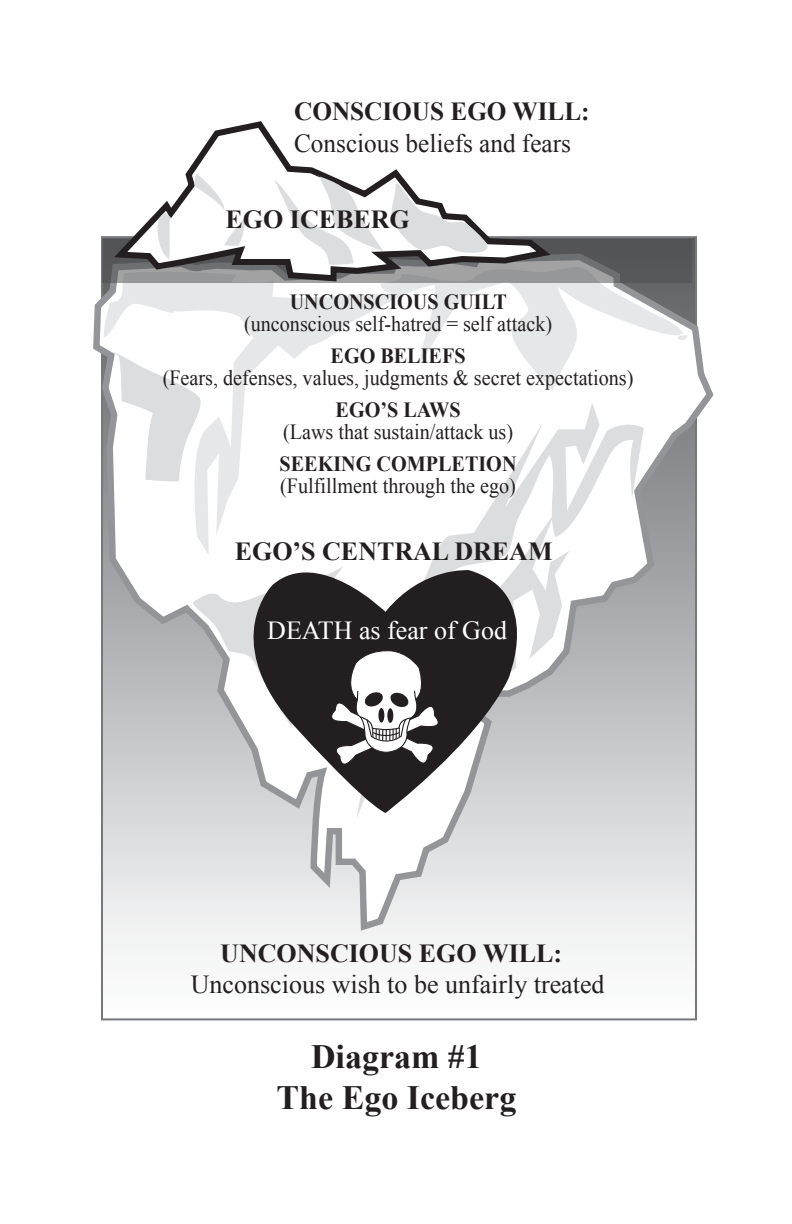
<style>
.page{position:relative;width:792px;height:1224px;background:#fff}
.page>*{position:absolute;margin:0;border:0;box-sizing:border-box;transform-origin:0 0}
.t1{font:700 34px/40.8px "Times New Roman";color:#231f20;text-align:center}
.t2{font:700 26px "Times New Roman";color:#231f20}
.t3{font:26px "Times New Roman";color:#231f20}
.t4{font:26px "Times New Roman";color:#fff}
.t5{font:21.6px "Times New Roman";color:#231f20;scale:.93 1}
.t6{font:700 21.6px "Times New Roman";color:#231f20;scale:.93 1}
</style>
<div class="page">
<div style="left:102px;top:237px;width:594px;height:782px;background:#f8f8f8"></div>
<svg style="left:93px;top:248px;width:621px;height:687px"></svg>
<svg style="left:102px;top:282px;width:586px;height:109px"></svg>
<svg style="left:357px;top:403px;width:287px;height:415px"></svg>
<svg style="left:110px;top:306px;width:223px;height:249px"></svg>
<svg style="left:482px;top:512px;width:87px;height:168px"></svg>
<svg style="left:220px;top:546px;width:325px;height:267px"></svg>
<svg style="left:193px;top:566px;width:255px;height:209px"></svg>
<svg style="left:102px;top:239px;width:590px;height:43px;background:#616163"></svg>
<svg style="left:112px;top:121px;width:446px;height:164px"></svg>
<svg style="left:274px;top:175px;width:219px;height:90px"></svg>
<svg style="left:194px;top:173px;width:58px;height:74px"></svg>
<svg style="left:151px;top:212px;width:20px;height:47px"></svg>
<p class="t2" style="left:294px;top:94px;width:297px">CONSCIOUS EGO WILL:</p>
<p class="t3" style="left:294px;top:125px;width:278px">Conscious beliefs and fears</p>
<p class="t2" style="left:226px;top:202px;width:186px">EGO ICEBERG</p>
<p class="t6" style="left:290px;top:287px;width:235px">UNCONSCIOUS GUILT</p>
<p class="t5" style="left:244px;top:309px;width:333px">(unconscious self-hatred = self attack)</p>
<p class="t6" style="left:331px;top:341px;width:147px">EGO BELIEFS</p>
<p class="t5" style="left:163px;top:363px;width:508px">(Fears, defenses, values, judgments &amp; secret expectations)</p>
<p class="t6" style="left:336px;top:395px;width:136px">EGO’S LAWS</p>
<p class="t5" style="left:283px;top:417px;width:249px">(Laws that sustain/attack us)</p>
<p class="t6" style="left:280px;top:449px;width:256px">SEEKING COMPLETION</p>
<p class="t5" style="left:280px;top:471px;width:255px">(Fulfillment through the ego)</p>
<p class="t2" style="left:235px;top:534px;width:319px">EGO’S CENTRAL DREAM</p>
<p class="t4" style="left:267px;top:613px;width:241px">DEATH as fear of God</p>
<p class="t2" style="left:220px;top:936px;width:343px">UNCONSCIOUS EGO WILL:</p>
<p class="t3" style="left:191px;top:967px;width:415px">Unconscious wish to be unfairly treated</p>
<h1 class="t1" style="left:277px;top:1036px;width:241px">Diagram #1<br>The Ego Iceberg</h1>
</div>
